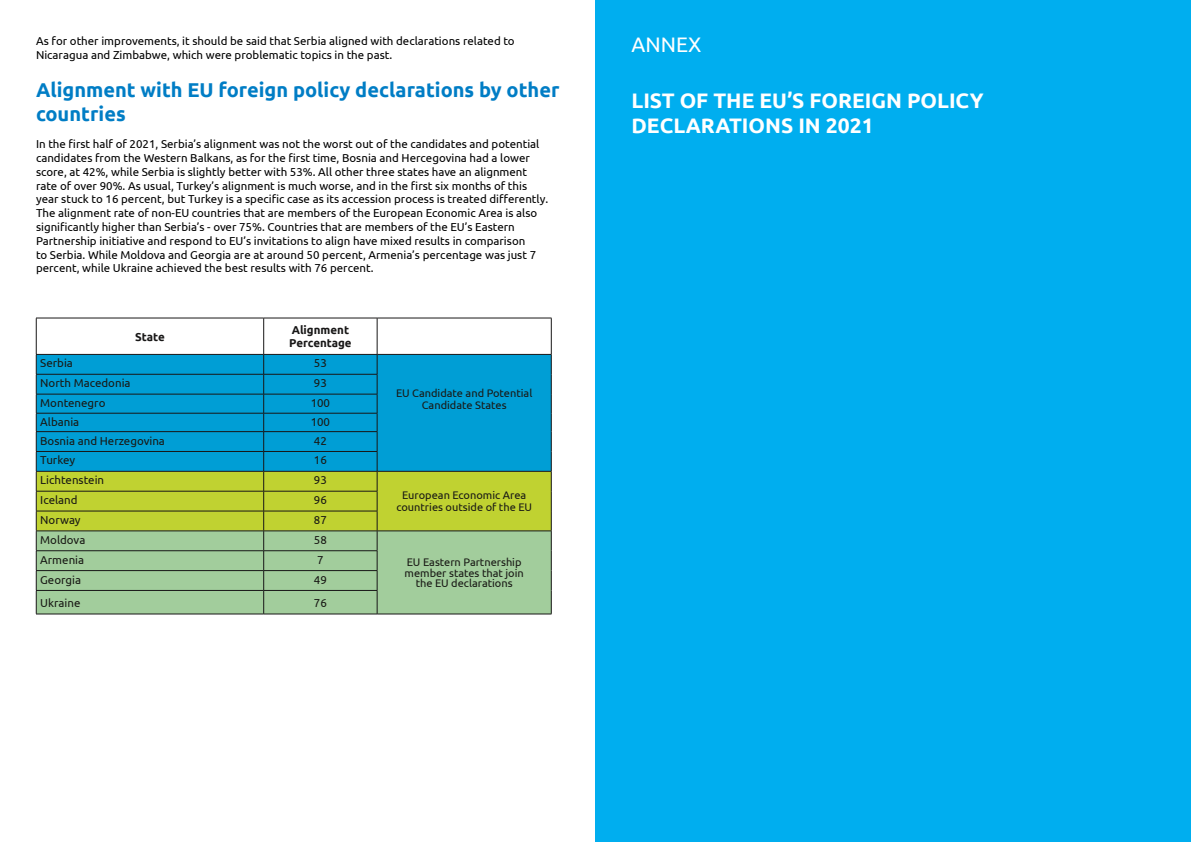
<style>
.page{position:relative;width:1191px;height:842px;background:#fff}
.page>*{position:absolute;margin:0;border:0;box-sizing:border-box;transform-origin:0 0}
.t1{font:700 21px/24.2px "Ubuntu";color:#fff}
.t2{font:21px "Ubuntu";color:#fff}
.t3{font:700 20px/24px "Ubuntu";color:#007dc5}
.t4{font:11.5px/13.8px "Ubuntu";color:#000}
.t5{font:11.5px "Ubuntu";color:#191915}
.t6{font:700 11.5px/12.4px "Ubuntu";color:#181717}
.t7{font:11.5px "Ubuntu";color:#181717}
.t8{font:11px/11.9px "Ubuntu";color:#191915;text-align:center}
</style>
<div class="page">
<div style="left:595px;top:0;width:596px;height:842px;background:#00aeef"></div>
<hr style="left:36px;top:318px;width:228px;height:1px;background:#181717">
<hr style="left:264px;top:318px;width:113px;height:1px;background:#181717">
<hr style="left:377px;top:318px;width:174px;height:1px;background:#181717">
<hr style="left:36px;top:354px;width:228px;height:1px;background:#181717">
<hr style="left:264px;top:354px;width:113px;height:1px;background:#181717">
<hr style="left:377px;top:354px;width:174px;height:1px;background:#181717">
<hr style="left:36px;top:614px;width:228px;height:1px;background:#181717">
<hr style="left:264px;top:614px;width:113px;height:1px;background:#181717">
<hr style="left:377px;top:614px;width:174px;height:1px;background:#181717">
<hr style="left:36px;top:318px;width:1px;height:36px;background:#181717">
<hr style="left:263px;top:318px;width:1px;height:36px;background:#181717">
<hr style="left:377px;top:318px;width:1px;height:36px;background:#181717">
<hr style="left:551px;top:318px;width:1px;height:36px;background:#181717">
<svg style="left:36px;top:355px;width:516px;height:259px;background:#5db297"></svg>
<p class="t4" style="left:36px;top:34px;width:480px">As for other improvements, it should be said that Serbia aligned with declarations related to<br>Nicaragua and Zimbabwe, which were problematic topics in the past.</p>
<h2 class="t3" style="left:36px;top:77px;width:525px">Alignment with EU foreign policy declarations by other countries</h2>
<p class="t4" style="left:36px;top:137px;width:514px">In the first half of 2021, Serbia’s alignment was not the worst out of the candidates and potential candidates from the Western Balkans, as for the first time, Bosnia and Hercegovina had a lower score, at 42%, while Serbia is slightly better with 53%. All other three states have an alignment rate of over 90%. As usual, Turkey’s alignment is much worse, and in the first six months of this year stuck to 16 percent, but Turkey is a specific case as its accession process is treated differently.<br>The alignment rate of non-EU countries that are members of the European Economic Area is also significantly higher than Serbia’s - over 75%. Countries that are members of the EU’s Eastern Partnership initiative and respond to EU’s invitations to align have mixed results in comparison<br>to Serbia. While Moldova and Georgia are at around 50 percent, Armenia’s percentage was just 7 percent, while Ukraine achieved the best results with 76 percent.</p>
<p class="t6" style="left:135px;top:330px;width:31px">State</p>
<p class="t6" style="left:289px;top:324px;width:64px">Alignment<br>Percentage</p>
<p class="t5" style="left:40px;top:356px;width:34px">Serbia</p>
<p class="t5" style="left:314px;top:356px;width:14px">53</p>
<p class="t5" style="left:40px;top:376px;width:92px">North Macedonia</p>
<p class="t5" style="left:314px;top:376px;width:14px">93</p>
<p class="t5" style="left:40px;top:396px;width:67px">Montenegro</p>
<p class="t5" style="left:311px;top:396px;width:21px">100</p>
<p class="t5" style="left:40px;top:415px;width:41px">Albania</p>
<p class="t5" style="left:311px;top:415px;width:21px">100</p>
<p class="t5" style="left:40px;top:433px;width:126px">Bosnia and Herzegovina</p>
<p class="t5" style="left:314px;top:433px;width:14px">42</p>
<p class="t5" style="left:40px;top:453px;width:36px">Turkey</p>
<p class="t5" style="left:314px;top:453px;width:14px">16</p>
<p class="t5" style="left:40px;top:473px;width:65px">Lichtenstein</p>
<p class="t5" style="left:314px;top:473px;width:14px">93</p>
<p class="t5" style="left:40px;top:493px;width:39px">Iceland</p>
<p class="t5" style="left:314px;top:493px;width:14px">96</p>
<p class="t5" style="left:40px;top:513px;width:42px">Norway</p>
<p class="t5" style="left:314px;top:513px;width:14px">87</p>
<p class="t5" style="left:40px;top:533px;width:47px">Moldova</p>
<p class="t5" style="left:314px;top:533px;width:14px">58</p>
<p class="t5" style="left:40px;top:553px;width:45px">Armenia</p>
<p class="t7" style="left:317px;top:553px;width:8px">7</p>
<p class="t5" style="left:40px;top:572px;width:42px">Georgia</p>
<p class="t5" style="left:314px;top:572px;width:14px">49</p>
<p class="t5" style="left:40px;top:596px;width:42px">Ukraine</p>
<p class="t5" style="left:314px;top:596px;width:14px">76</p>
<p class="t8" style="left:396px;top:387px;width:138px">EU Candidate and Potential<br>Candidate States</p>
<p class="t8" style="left:396px;top:489px;width:137px">European Economic Area countries outside of the EU</p>
<p class="t8" style="left:404px;top:557px;width:121px;line-height:10.4px">EU Eastern Partnership member states that join the EU declarations</p>
<h1 class="t2" style="left:631px;top:32px;width:29px">Annex</h1>
<h1 class="t1" style="left:631px;top:89px;width:354px">List of the EU’s Foreign Policy<br>Declarations in 2021</h1>
</div>
